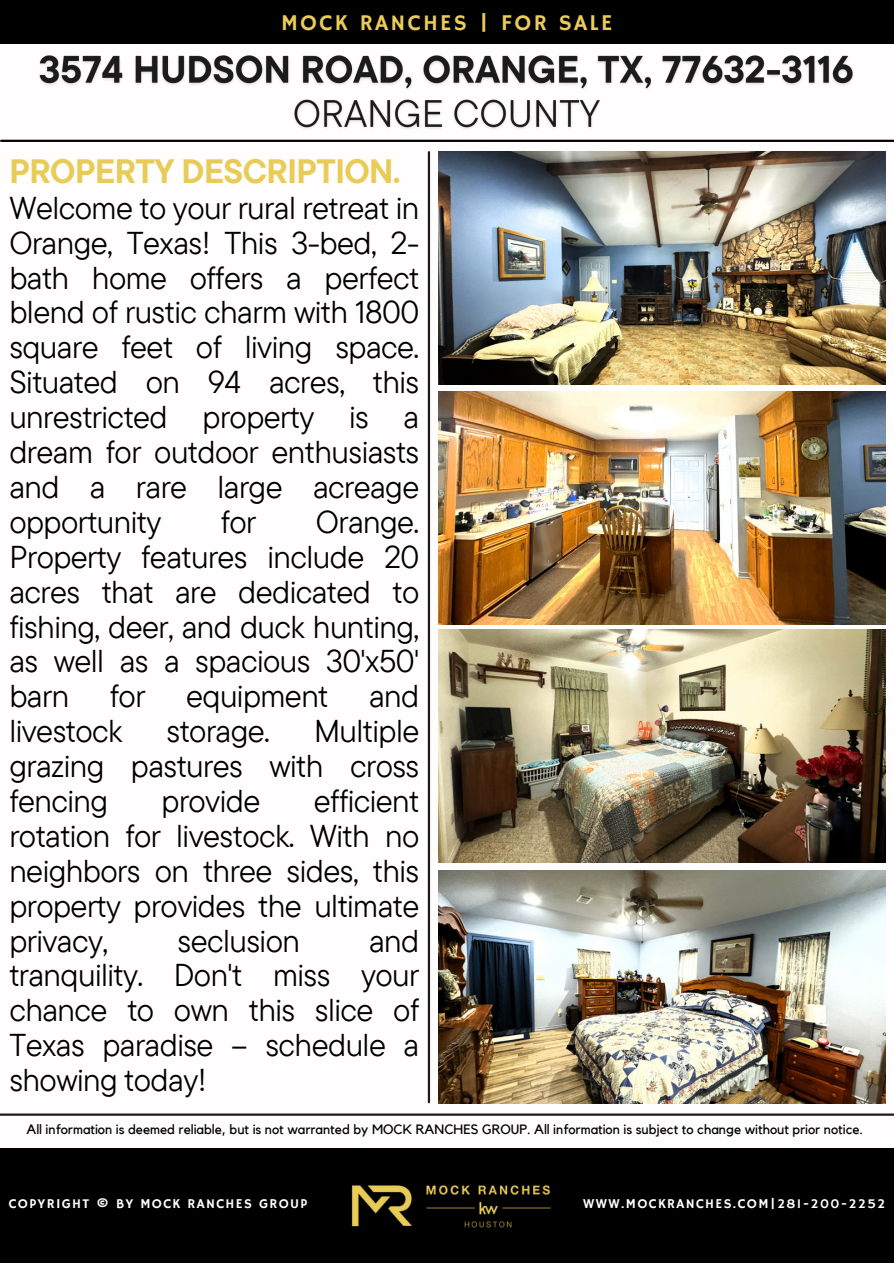
<style>
.page{position:relative;width:894px;height:1264px;background:#fff}
.page>*{position:absolute;margin:0;border:0;box-sizing:border-box;transform-origin:0 0}
.t1{font:700 33.6px "TT Commons Pro";letter-spacing:-.015em;color:#e9cc57}
.t2{font:31.5px/34.8px "TT Commons Pro";letter-spacing:-.015em;color:#000;text-align:justify}
.t3{font:22.5px "Hammersmith One";letter-spacing:.1em;color:#eacc59}
.t4{font:13.5px "Kollektif";color:#000}
.t5{font:13.5px "Hammersmith One";letter-spacing:.1em;color:#fff}
</style>
<div class="page">
<img style="left:438px;top:151px;width:447px;height:233px">
<div style="left:0;top:0;width:893px;height:44px;background:#000"></div>
<div style="left:0;top:1148px;width:893px;height:115px;background:#000"></div>
<img style="left:351px;top:1185px;width:200px;height:43px">
<hr style="left:0;top:1113px;width:893px;height:2px;background:#1b1b1b">
<hr style="left:427px;top:152px;width:3px;height:950px;background:#1b1b1b">
<hr style="left:1px;top:140px;width:892px;height:2px;background:#000">
<img style="left:438px;top:391px;width:447px;height:233px">
<img style="left:438px;top:629px;width:447px;height:233px">
<img style="left:438px;top:870px;width:447px;height:233px">
<img style="left:39px;top:55px;width:815px;height:74px">
<h2 class="t3" style="left:281px;top:9px;width:333px">MOCK RANCHES | FOR SALE</h2>
<h4 class="t1" style="left:9px;top:149px;width:392px">PROPERTY DESCRIPTION.</h4>
<h4 class="t2" style="left:9px;top:189px;width:411px">Welcome to your rural retreat in Orange, Texas! This 3-bed, 2- bath home offers a perfect blend of rustic charm with 1800 square feet of living space.<br>Situated on 94 acres, this unrestricted property is a dream for outdoor enthusiasts and a rare large acreage opportunity</h4>
<h4 class="t2" style="left:9px;top:503px;width:411px;text-indent:306px">Orange.<br>Property features include 20 acres that are dedicated to fishing, deer, and duck hunting, as well as a spacious 30'x50' barn</h4>
<h4 class="t2" style="left:221px;top:503px;width:37px">for</h4>
<h4 class="t2" style="left:110px;top:678px;width:37px">for</h4>
<h4 class="t2" style="left:186px;top:678px;width:144px">equipment</h4>
<h4 class="t2" style="left:369px;top:678px;width:52px">and</h4>
<h4 class="t2" style="left:9px;top:713px;width:115px">livestock</h4>
<h4 class="t2" style="left:166px;top:713px;width:105px">storage.</h4>
<h4 class="t2" style="left:9px;top:713px;width:411px;text-indent:304px">Multiple grazing pastures with cross fencing</h4>
<h4 class="t2" style="left:9px;top:782px;width:411px;text-indent:304px">efficient rotation for livestock. With no neighbors on three sides, this property provides the ultimate privacy,</h4>
<h4 class="t2" style="left:161px;top:782px;width:100px">provide</h4>
<h4 class="t2" style="left:9px;top:922px;width:411px;text-indent:359px">and tranquility. Don't miss your chance to own this slice of Texas paradise – schedule a showing today!</h4>
<h4 class="t2" style="left:177px;top:922px;width:124px">seclusion</h4>
<p class="t4" style="left:26px;top:1122px;width:837px">All information is deemed reliable, but is not warranted by MOCK RANCHES GROUP. All information is subject to change without prior notice.</p>
<h4 class="t5" style="left:9px;top:1195px;width:300px">COPYRIGHT © BY MOCK RANCHES GROUP</h4>
<p class="t5" style="left:583px;top:1195px;width:303px">WWW.MOCKRANCHES.COM|281-200-2252</p>
</div>
